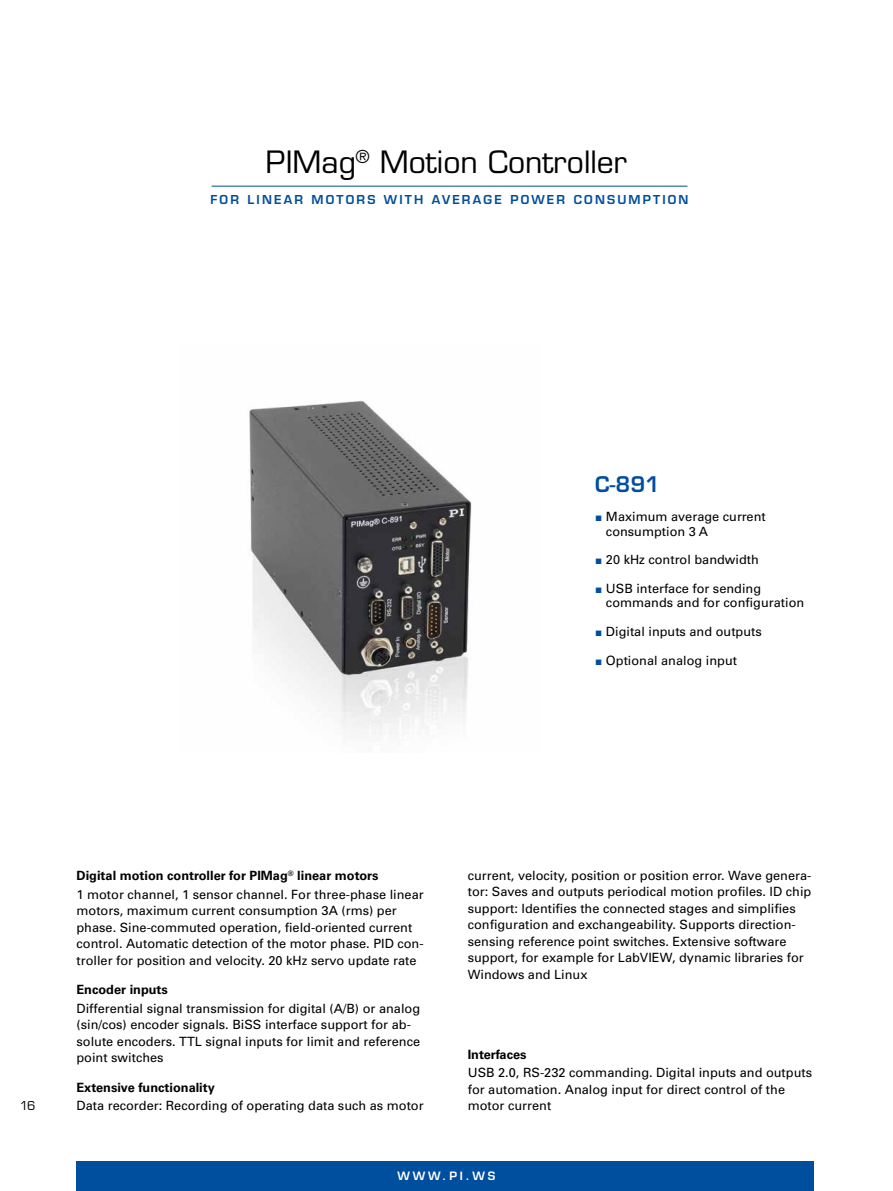
<style>
.page{position:relative;width:893px;height:1191px;background:#fff}
.page>*{position:absolute;margin:0;border:0;box-sizing:border-box;transform-origin:0 0}
.t1{font:30px "Eurostile";color:#000}
.t2{font:600 21px "Eurostile LT";color:#004e9e}
.t3{font:12.75px/16.5px "Univers";color:#000}
.t4{font:12.75px/14.7px "Univers LT";color:#000}
.t5{font:700 12.75px "Univers";color:#000}
.t6{font:600 12px "Eurostile";letter-spacing:.18em;color:#004e9e}
.t7{font:600 12px "Eurostile LT";letter-spacing:.3em;color:#fff}
.t8{font:12px "Eurostile LT";color:#000}
.t9{font:600 11.25px "Eurostile LT";letter-spacing:.25em;color:#fff}
.s1{font-weight:700}
</style>
<div class="page">
<div style="left:77px;top:1161px;width:737px;height:30px;background:#004e9e"></div>
<hr style="left:212px;top:186px;width:475px;height:1px;background:#004e9e">
<img style="left:249px;top:400px;width:223px;height:335px">
<h1 class="t1" style="left:266px;top:144px;width:363px">PIMag<sup>®</sup> Motion Controller</h1>
<p class="t6" style="left:210px;top:192px;width:479px">FOR LINEAR MOTORS WITH AVERAGE POWER CONSUMPTION</p>
<h2 class="t2" style="left:595px;top:471px;width:66px">C-891</h2>
<p class="t4" style="left:606px;top:509px;width:161px">Maximum average current consumption 3 A</p>
<p class="t4" style="left:606px;top:552px;width:155px">20 kHz control bandwidth</p>
<p class="t4" style="left:606px;top:581px;width:200px">USB interface for sending commands and for configuration</p>
<p class="t4" style="left:606px;top:624px;width:157px">Digital inputs and outputs</p>
<p class="t4" style="left:606px;top:653px;width:133px">Optional analog input</p>
<p class="t8" style="left:20px;top:1098px;width:17px">16</p>
<p class="t3" style="left:77px;top:866px;width:349px;line-height:18.6px"><span class="s1">Digital motion controller for PIMag</span><sup>®</sup> <span class="s1">linear motors<br></span>1 motor channel, 1 sensor channel. For three-phase linear</p>
<p class="t3" style="left:77px;top:902px;width:349px">motors, maximum current consumption 3A (rms) per phase. Sine-commuted operation, field-oriented current control. Automatic detection of the motor phase. PID con&shy;troller for position and velocity. 20 kHz servo update rate</p>
<p class="t5" style="left:77px;top:982px;width:93px">Encoder inputs</p>
<p class="t3" style="left:77px;top:999px;width:345px">Differential signal transmission for digital (A/B) or analog (sin/cos) encoder signals. BiSS interface support for ab&shy;solute encoders. TTL signal inputs for limit and reference point switches</p>
<p class="t5" style="left:77px;top:1079px;width:140px">Extensive functionality</p>
<p class="t3" style="left:77px;top:1097px;width:349px">Data recorder: Recording of operating data such as motor</p>
<p class="t3" style="left:468px;top:866px;width:345px">current, velocity, position or position error. Wave genera&shy;tor: Saves and outputs periodical motion profiles. ID chip support: Identifies the connected stages and simplifies configuration and exchangeability. Supports direction&shy;sensing reference point switches. Extensive software support, for example for LabVIEW, dynamic libraries for Windows and Linux</p>
<p class="t5" style="left:468px;top:1046px;width:60px">Interfaces</p>
<p class="t3" style="left:468px;top:1064px;width:346px">USB 2.0, RS-232 commanding. Digital inputs and outputs for automation. Analog input for direct control of the motor current</p>
<p class="t7" style="left:393px;top:1166px;width:107px">WWW.PI.WS</p>
<p class="t9" style="left:397px;top:1168px;width:99px">WWW.PI.WS</p>
</div>
